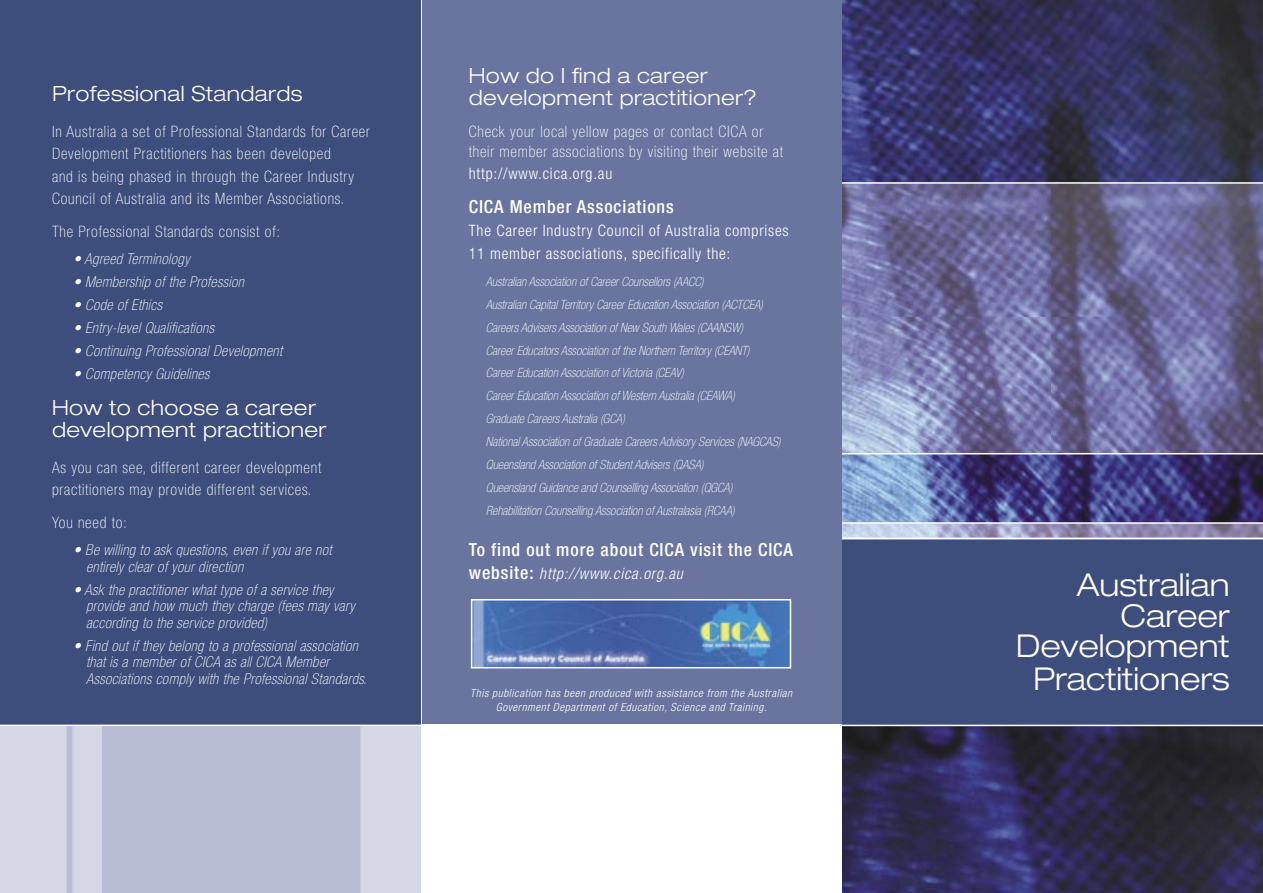
<style>
.page{position:relative;width:1263px;height:893px;background:#fff}
.page>*{position:absolute;margin:0;border:0;box-sizing:border-box;transform-origin:0 0}
.t1{font:300 expanded 31.5px/60.9px "Helvetica Neue LT";color:#fff;text-align:right}
.t2{font:300 expanded 21px/21.8px "Helvetica Neue LT";letter-spacing:.02em;color:#fff}
.t3{font:500 condensed 18px "Helvetica Neue LT";letter-spacing:.05em;color:#fff}
.t4{font:100 condensed 15.75px/22.5px "Helvetica Neue LT";letter-spacing:.05em;color:#fff}
.t5{font:300 condensed 15.75px/22.5px "Helvetica Neue LT";letter-spacing:.05em;color:#fff}
.t6{font:italic 300 condensed 15.75px "Helvetica Neue LT";letter-spacing:.05em;color:#fff}
.t7{font:italic 100 condensed 15px/16.5px "Helvetica Neue LT";letter-spacing:.025em;color:#fff}
.t8{font:italic 100 condensed 12.75px/23px "Helvetica Neue LT";color:#fff}
.t9{font:italic 300 condensed 11.25px/13.5px "Helvetica Neue LT";letter-spacing:.05em;color:#fff;text-align:center}
.s1{font-weight:500;font-style:normal;font-size:18px}
</style>
<div class="page">
<img style="left:842px;top:726px;width:421px;height:167px">
<img style="left:841px;top:0;width:422px;height:182px">
<div style="left:841px;top:539px;width:422px;height:186px;background:#3d4e7d"></div>
<svg style="left:841px;top:182px;width:422px;height:357px"></svg>
<svg style="left:841px;top:453px;width:422px;height:71px"></svg>
<div style="left:0;top:0;width:421px;height:773px;background:#3d4e7d"></div>
<div style="left:102px;top:725px;width:258px;height:168px;background:#b8bcd2"></div>
<div style="left:422px;top:0;width:419px;height:772px;background:#69759e"></div>
<div style="left:421px;top:725px;width:421px;height:168px;background:#fff"></div>
<div style="left:360px;top:725px;width:61px;height:168px;background:#d5d7e5"></div>
<svg style="left:0;top:725px;width:102px;height:168px"></svg>
<svg style="left:471px;top:599px;width:320px;height:69px"></svg>
<h2 class="t2" style="left:52px;top:83px;width:252px">Professional Standards</h2>
<p class="t4" style="left:52px;top:120px;width:319px">In Australia a set of Professional Standards for Career Development Practitioners has been developed<br>and is being phased in through the Career Industry Council of Australia and its Member Associations.</p>
<p class="t4" style="left:52px;top:220px;width:229px">The Professional Standards consist of:</p>
<p class="t7" style="left:73px;top:251px;width:118px">• Agreed Terminology</p>
<p class="t7" style="left:73px;top:274px;width:172px">• Membership of the Profession</p>
<p class="t7" style="left:73px;top:297px;width:90px">• Code of Ethics</p>
<p class="t7" style="left:73px;top:319px;width:142px">• Entry-level Qualifications</p>
<p class="t7" style="left:73px;top:342px;width:210px">• Continuing Professional Development</p>
<p class="t7" style="left:73px;top:365px;width:137px">• Competency Guidelines</p>
<h2 class="t2" style="left:52px;top:397px;width:276px">How to choose a career development practitioner</h2>
<p class="t4" style="left:52px;top:456px;width:271px">As you can see, different career development practitioners may provide different services.</p>
<p class="t4" style="left:52px;top:511px;width:76px">You need to:</p>
<p class="t7" style="left:86px;top:542px;width:247px;text-indent:-13px">• Be willing to ask questions, even if you are not entirely clear of your direction</p>
<p class="t7" style="left:86px;top:581px;width:270px;text-indent:-13px">• Ask the practitioner what type of a service they provide and how much they charge (fees may vary according to the service provided)</p>
<p class="t7" style="left:86px;top:637px;width:282px;text-indent:-13px">• Find out if they belong to a professional association that is a member of CICA as all CICA Member<br>Associations comply with the Professional Standards.</p>
<h2 class="t2" style="left:469px;top:65px;width:290px">How do I find a career development practitioner?</h2>
<p class="t4" style="left:469px;top:122px;width:316px;line-height:19.5px">Check your local yellow pages or contact CICA or their member associations by visiting their website at</p>
<p class="t5" style="left:469px;top:162px;width:145px">http://www.cica.org.au</p>
<h3 class="t3" style="left:469px;top:195px;width:207px">CICA Member Associations</h3>
<p class="t5" style="left:469px;top:219px;width:321px">The Career Industry Council of Australia comprises<br>11 member associations, specifically the:</p>
<p class="t8" style="left:486px;top:270px;width:296px">Australian Association of Career Counsellors (AACC)<br>Australian Capital Territory Career Education Association (ACTCEA)<br>Careers Advisers Association of New South Wales (CAANSW)<br>Career Educators Association of the Northern Territory (CEANT)<br>Career Education Association of Victoria (CEAV)<br>Career Education Association of Western Australia (CEAWA)<br>Graduate Careers Australia (GCA)<br>National Association of Graduate Careers Advisory Services (NAGCAS)<br>Queensland Association of Student Advisers (QASA)<br>Queensland Guidance and Counselling Association (QGCA)<br>Rehabilitation Counselling Association of Australasia (RCAA)</p>
<h3 class="t3" style="left:469px;top:539px;width:326px">To find out more about CICA visit the CICA</h3>
<p class="t6" style="left:469px;top:564px;width:216px"><span class="s1">website:</span> http://www.cica.org.au</p>
<p class="t9" style="left:470px;top:686px;width:323px">This publication has been produced with assistance from the Australian<br>Government Department of Education, Science and Training.</p>
<h1 class="t1" style="left:1016px;top:554px;width:215px">Australian<br>Development</h1>
<h1 class="t1" style="left:1120px;top:585px;width:111px">Career</h1>
<h1 class="t1" style="left:1033px;top:648px;width:198px">Practitioners</h1>
</div>
